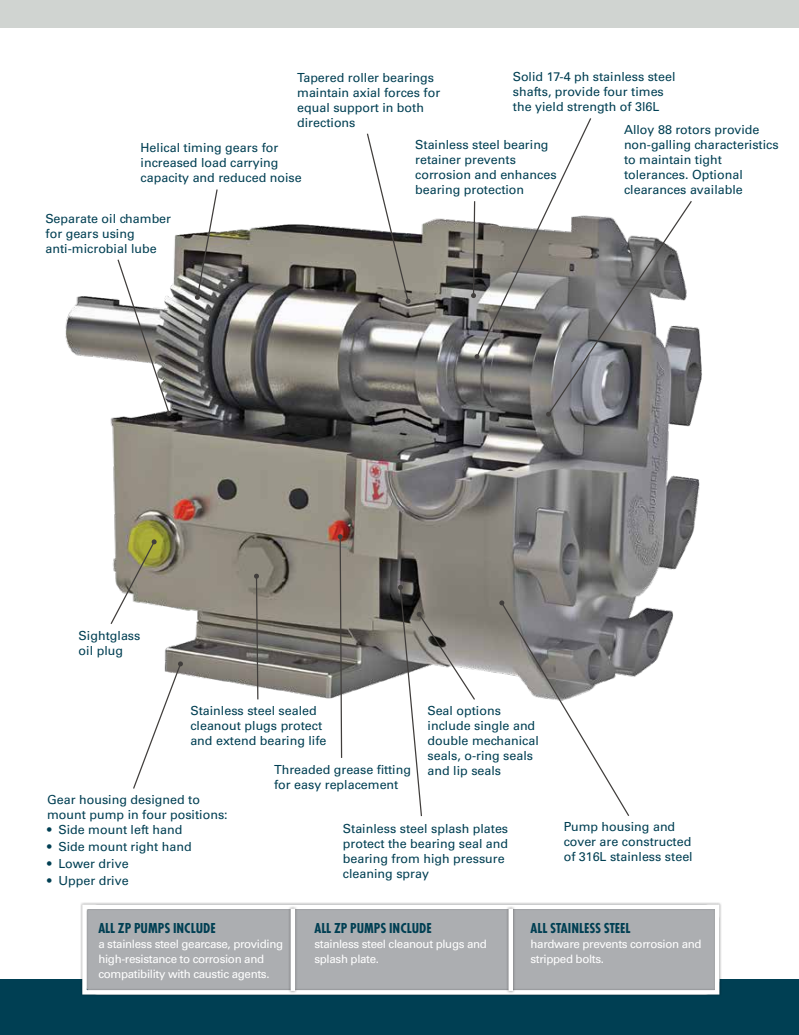
<style>
.page{position:relative;width:799px;height:1035px;background:#fff}
.page>*{position:absolute;margin:0;border:0;box-sizing:border-box;transform-origin:0 0}
.t1{font:700 15px "Function Cond";color:#003f53}
.t2{font:12.5px/15px "Univers LT Std";color:#003f53}
.t3{font:11.62px/14.9px "Univers LT Std";letter-spacing:-.03em;color:#fff}
</style>
<div class="page">
<div style="left:0;top:0;width:799px;height:28px;background:#d0d4d1"></div>
<div style="left:0;top:979px;width:799px;height:56px;background:#003f53"></div>
<img style="left:65px;top:218px;width:637px;height:481px">
<svg style="left:109px;top:539px;width:48px;height:87px"></svg>
<svg style="left:132px;top:661px;width:51px;height:128px"></svg>
<svg style="left:254px;top:574px;width:5px;height:126px"></svg>
<svg style="left:116px;top:258px;width:56px;height:158px"></svg>
<svg style="left:195px;top:189px;width:23px;height:111px"></svg>
<svg style="left:366px;top:133px;width:44px;height:171px"></svg>
<svg style="left:471px;top:118px;width:222px;height:299px"></svg>
<svg style="left:338px;top:534px;width:5px;height:224px"></svg>
<svg style="left:499px;top:600px;width:131px;height:216px"></svg>
<svg style="left:398px;top:585px;width:78px;height:232px"></svg>
<svg style="left:80px;top:902px;width:641px;height:93px;background:#b5b7b9"></svg>
<div style="left:288px;top:906px;width:10px;height:87px;background:#000;opacity:.35"></div>
<hr style="left:291px;top:909px;width:4px;height:82px;background:#fff">
<div style="left:506px;top:906px;width:9px;height:87px;background:#000;opacity:.35"></div>
<div style="left:508px;top:909px;width:5px;height:82px;background:#fff"></div>
<p class="t2" style="left:297px;top:70px;width:145px">Tapered roller bearings maintain axial forces for equal support in both directions</p>
<p class="t2" style="left:513px;top:69px;width:164px">Solid 17-4 ph stainless steel shafts, provide four times the yield strength of 3l6L</p>
<p class="t2" style="left:415px;top:137px;width:143px">Stainless steel bearing retainer prevents corrosion and enhances bearing protection</p>
<p class="t2" style="left:624px;top:122px;width:156px">Alloy 88 rotors provide non-galling characteristics to maintain tight tolerances. Optional clearances available</p>
<p class="t2" style="left:141px;top:141px;width:163px">Helical timing gears for increased load carrying capacity and reduced noise</p>
<p class="t2" style="left:46px;top:211px;width:127px">Separate oil chamber for gears using anti-microbial lube</p>
<p class="t2" style="left:79px;top:628px;width:63px">Sightglass oil plug</p>
<p class="t2" style="left:190px;top:703px;width:138px">Stainless steel sealed cleanout plugs protect and extend bearing life</p>
<p class="t2" style="left:427px;top:703px;width:113px">Seal options include single and double mechanical seals, o-ring seals and lip seals</p>
<p class="t2" style="left:274px;top:762px;width:138px">Threaded grease fitting for easy replacement</p>
<p class="t2" style="left:343px;top:821px;width:167px">Stainless steel splash plates protect the bearing seal and bearing from high pressure cleaning spray</p>
<p class="t2" style="left:47px;top:792px;width:182px">Gear housing designed to mount pump in four positions:</p>
<p class="t2" style="left:47px;top:822px;width:137px">• Side mount left hand</p>
<p class="t2" style="left:47px;top:839px;width:146px">• Side mount right hand</p>
<p class="t2" style="left:47px;top:856px;width:83px">• Lower drive</p>
<p class="t2" style="left:47px;top:873px;width:83px">• Upper drive</p>
<p class="t2" style="left:564px;top:820px;width:131px">Pump housing and cover are constructed of 316L stainless steel</p>
<p class="t1" style="left:98px;top:920px;width:119px">ALL ZP PUMPS INCLUDE</p>
<p class="t3" style="left:98px;top:937px;width:186px">a stainless steel gearcase, providing high-resistance to corrosion and compatibility with caustic agents.</p>
<p class="t1" style="left:314px;top:920px;width:119px">ALL ZP PUMPS INCLUDE</p>
<p class="t3" style="left:314px;top:937px;width:174px">stainless steel cleanout plugs and splash plate.</p>
<p class="t1" style="left:530px;top:920px;width:101px">ALL STAINLESS STEEL</p>
<p class="t3" style="left:530px;top:937px;width:173px">hardware prevents corrosion and stripped bolts.</p>
</div>
